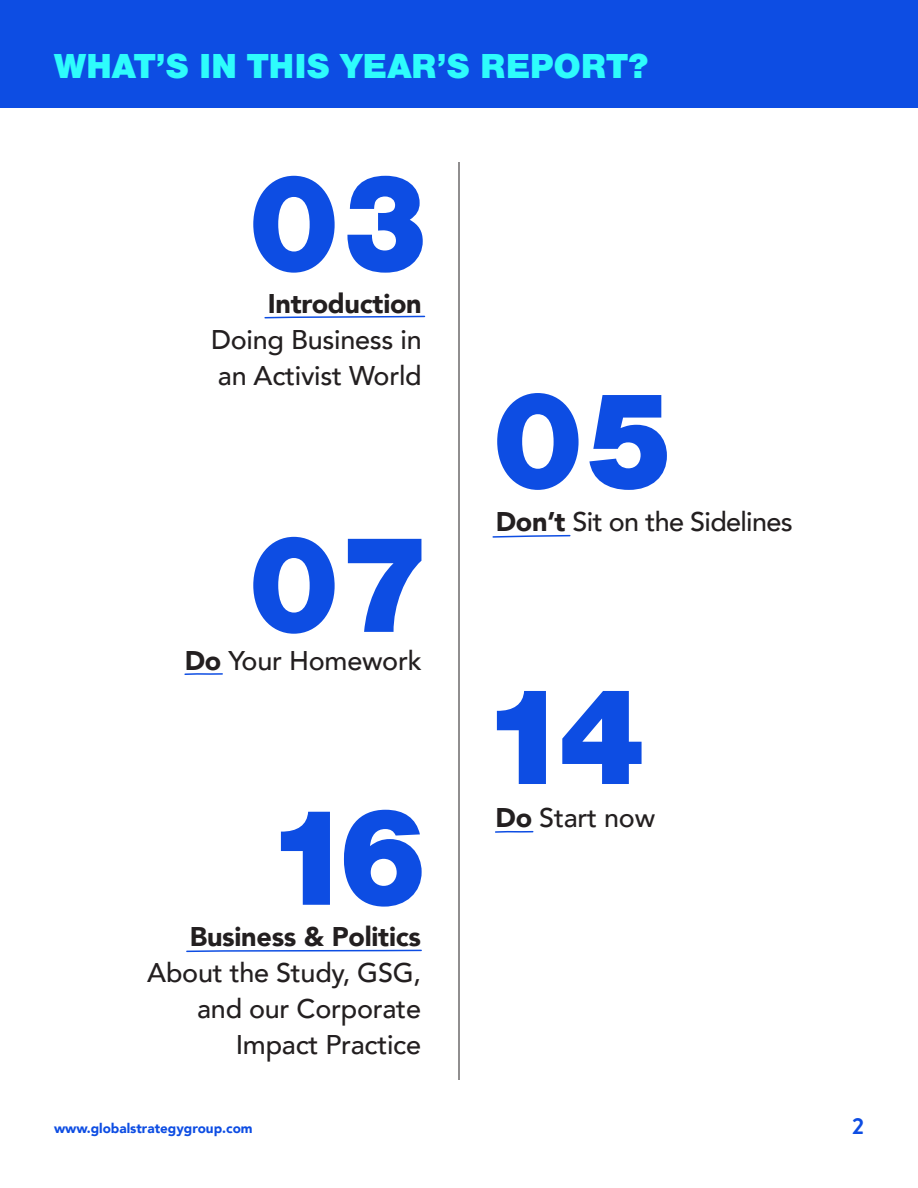
<style>
.page{position:relative;width:918px;height:1188px;background:#fff}
.page>*{position:absolute;margin:0;border:0;box-sizing:border-box;transform-origin:0 0}
.t1{font:900 141px "Nimbus San";letter-spacing:-.01em;color:#0d4de3}
.t2{font:900 36px "Nimbus San";letter-spacing:-.005em;color:#2efcfc}
.t3{font:500 27px/36px "Avenir";letter-spacing:-.01em;color:#231f20;text-align:justify}
.t4{font:900 27px "Avenir";letter-spacing:-.01em;color:#231f20}
.t5{font:700 22.5px "Bogle";color:#0d4de3}
.t6{font:900 13.5px "Avenir";color:#0d4de3}
.s1{font-weight:900}
</style>
<div class="page">
<div style="left:0;top:0;width:918px;height:108px;background:#0d4de3"></div>
<hr style="left:459px;top:162px;width:1px;height:918px;background:#231f20">
<svg style="left:264px;top:315px;width:162px;height:4px"></svg>
<svg style="left:492px;top:534px;width:79px;height:4px"></svg>
<svg style="left:186px;top:949px;width:236px;height:4px"></svg>
<svg style="left:184px;top:673px;width:39px;height:2px"></svg>
<svg style="left:495px;top:830px;width:39px;height:3px"></svg>
<p class="t2" style="left:54px;top:45px;width:596px">WHAT’S IN THIS YEAR’S REPORT?</p>
<p class="t1" style="left:248px;top:143px;width:184px">03</p>
<p class="t3" style="left:211px;top:284px;width:212px;text-indent:57px"><span class="s1">Introduction </span>Doing Business in an Activist World</p>
<p class="t1" style="left:248px;top:504px;width:184px">07</p>
<p class="t3" style="left:185px;top:641px;width:239px"><span class="s1">Do</span> Your Homework</p>
<p class="t1" style="left:262px;top:777px;width:168px">16</p>
<p class="t4" style="left:190px;top:913px;width:233px">Business &amp; Politics</p>
<p class="t3" style="left:147px;top:953px;width:275px;text-align:right">About the Study, GSG, and our Corporate<br>Impact Practice</p>
<p class="t1" style="left:492px;top:361px;width:184px">05</p>
<p class="t3" style="left:496px;top:502px;width:299px"><span class="s1">Don’t</span> Sit on the Sidelines</p>
<p class="t1" style="left:478px;top:657px;width:172px">14</p>
<p class="t3" style="left:496px;top:798px;width:161px"><span class="s1">Do</span> Start now</p>
<p class="t6" style="left:54px;top:1116px;width:200px">www.globalstrategygroup.com</p>
<p class="t5" style="left:852px;top:1110px;width:13px">2</p>
</div>
